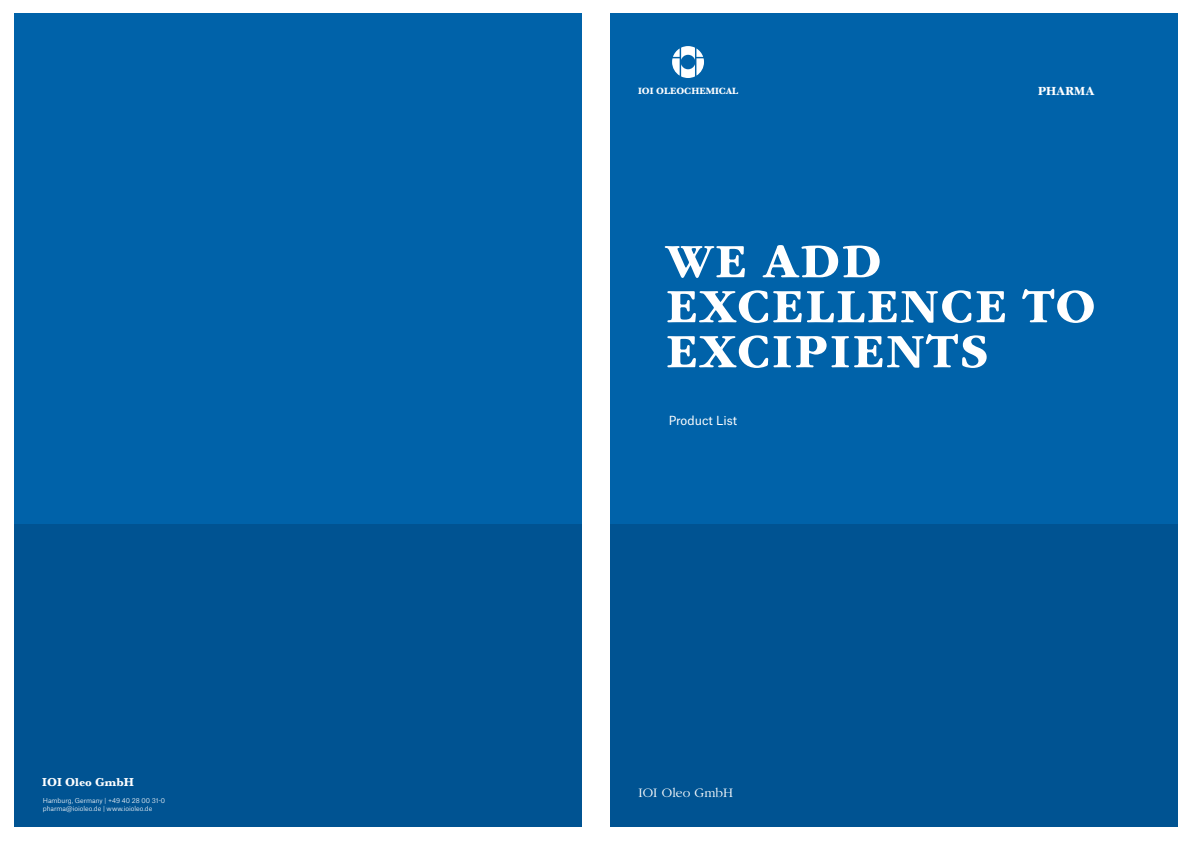
<style>
.page{position:relative;width:1191px;height:842px;background:#fff}
.page>*{position:absolute;margin:0;border:0;box-sizing:border-box;transform-origin:0 0}
.t1{font:700 50px/45px "ITC Garamond Std";letter-spacing:.04em;color:#fff}
.t2{font:300 13.5px "Garamond";color:#fff}
.t3{font:700 13px "Garamond";letter-spacing:.02em;color:#fff}
.t4{font:12px "Atlas Grotesk";color:#fff}
.t5{font:700 12px "Baskerville MT Std";color:#fff}
.t6{font:700 9.5px "Baskerville MT Std";color:#fff}
.t7{font:300 6.5px/7.8px "Atlas Grotesk";color:#fff}
</style>
<div class="page">
<div style="left:610px;top:13px;width:567px;height:813px;background:#0062a9"></div>
<div style="left:14px;top:13px;width:567px;height:813px;background:#0062a9"></div>
<div style="left:610px;top:524px;width:567px;height:302px;background:#005392"></div>
<div style="left:14px;top:524px;width:567px;height:302px;background:#005392"></div>
<svg style="left:672px;top:46px;width:32px;height:32px"></svg>
<h3 class="t5" style="left:42px;top:775px;width:93px">IOI Oleo GmbH</h3>
<p class="t7" style="left:43px;top:796px;width:124px">Hamburg, Germany | +49 40 28 00 31-0 pharma@ioioleo.de | www.ioioleo.de</p>
<h3 class="t6" style="left:638px;top:86px;width:101px">IOI OLEOCHEMICAL</h3>
<h3 class="t3" style="left:1038px;top:84px;width:58px">PHARMA</h3>
<h1 class="t1" style="left:666px;top:239px;width:431px">WE ADD<br>EXCELLENCE TO<br>EXCIPIENTS</h1>
<h3 class="t4" style="left:669px;top:411px;width:70px">Product List</h3>
<h2 class="t2" style="left:638px;top:785px;width:96px">IOI Oleo GmbH</h2>
</div>
